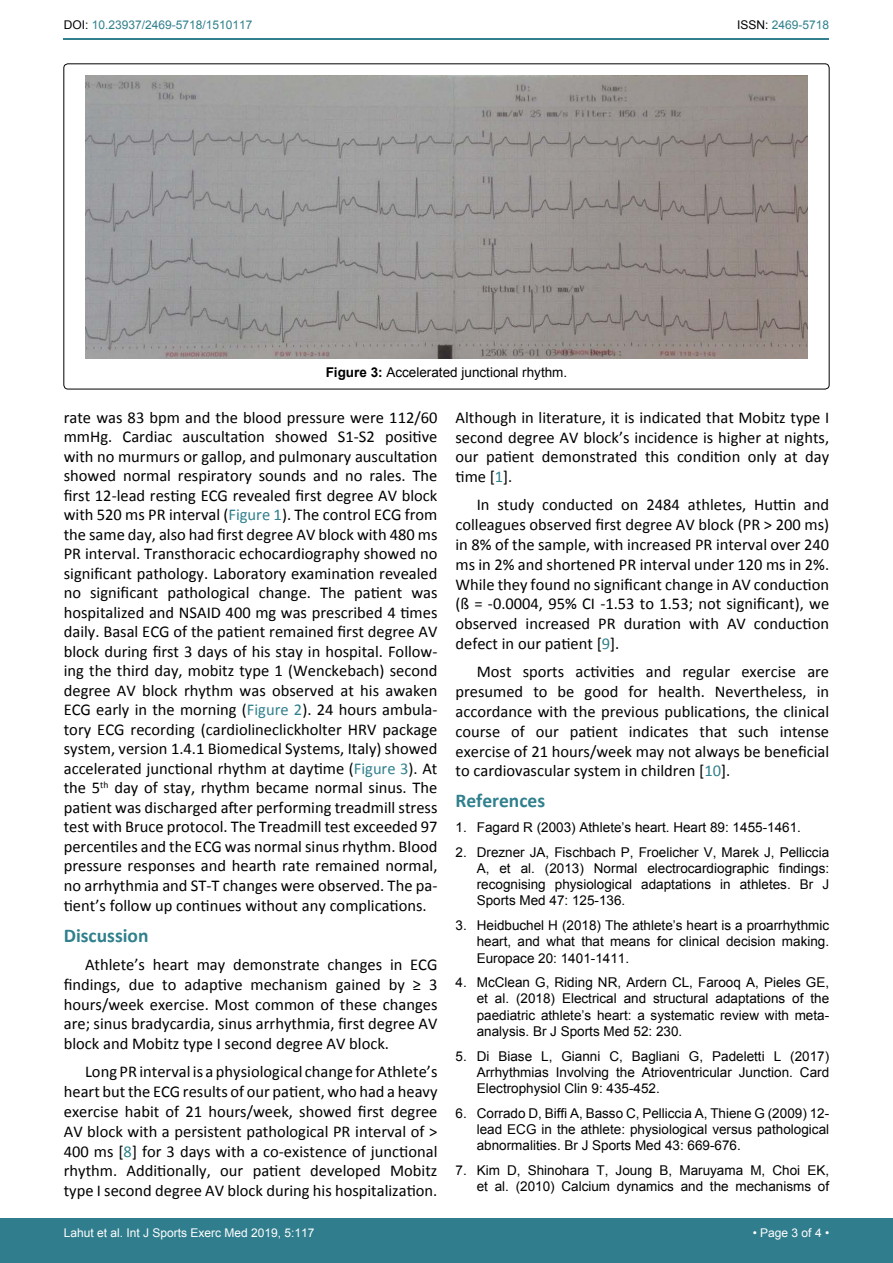
<style>
.page{position:relative;width:893px;height:1263px;background:#fff}
.page>*{position:absolute;margin:0;border:0;box-sizing:border-box;transform-origin:0 0}
.t1{font:700 19.5px "Calibri";color:#30808d}
.t2{font:16.5px/19.8px "Calibri";color:#000;text-align:justify}
.t3{font:13.5px/16.2px "Arial";color:#000;text-align:justify}
.t4{font:12px "Arial";color:#fff}
.t5{font:12px "Arial";color:#30808d}
.s1{color:#000}
.s2{font-weight:700}
.s3{color:#30808d}
</style>
<div class="page">
<hr style="left:64px;top:38px;width:765px;height:2px;background:#30808d">
<div style="left:0;top:1218px;width:893px;height:45px;background:#307d8d"></div>
<img style="left:85px;top:76px;width:723px;height:283px">
<p class="t5" style="left:64px;top:17px;width:190px"><span class="s1">DOI:</span> 10.23937/2469-5718/1510117</p>
<p class="t5" style="left:737px;top:17px;width:94px"><span class="s1">ISSN:</span> 2469-5718</p>
<p class="t3" style="left:326px;top:364px;width:243px"><span class="s2">Figure 3:</span> Accelerated junctional rhythm.</p>
<p class="t2" style="left:64px;top:408px;width:375px">rate was 83 bpm and the blood pressure were 112/60 mmHg. Cardiac auscultation showed S1-S2 positive with no murmurs or gallop, and pulmonary auscultation showed normal respiratory sounds and no rales. The first 12-lead resting ECG revealed first degree AV block with 520 ms PR interval (<span class="s3">Figure 1</span>). The control ECG from the same day, also had first degree AV block with 480 ms PR interval. Transthoracic echocardiography showed no significant pathology. Laboratory examination revealed no significant pathological change. The patient was hospitalized and NSAID 400 mg was prescribed 4 times daily. Basal ECG of the patient remained first degree AV block during first 3 days of his stay in hospital. Follow&shy;ing the third day, mobitz type 1 (Wenckebach) second degree AV block rhythm was observed at his awaken ECG early in the morning (<span class="s3">Figure 2</span>). 24 hours ambula&shy;tory ECG recording (cardiolineclickholter HRV package system, version 1.4.1 Biomedical Systems, Italy) showed accelerated junctional rhythm at daytime (<span class="s3">Figure 3</span>). At the 5<sup>th</sup> day of stay, rhythm became normal sinus. The patient was discharged after performing treadmill stress test with Bruce protocol. The Treadmill test exceeded 97 percentiles and the ECG was normal sinus rhythm. Blood pressure responses and hearth rate remained normal, no arrhythmia and ST-T changes were observed. The pa&shy;tient’s follow up continues without any complications.</p>
<p class="t1" style="left:64px;top:923px;width:86px">Discussion</p>
<p class="t2" style="left:64px;top:954px;width:375px;text-indent:21px">Athlete’s heart may demonstrate changes in ECG findings, due to adaptive mechanism gained by ≥ 3 hours/week exercise. Most common of these changes are; sinus bradycardia, sinus arrhythmia, first degree AV block and Mobitz type I second degree AV block.</p>
<p class="t2" style="left:64px;top:1062px;width:375px;text-indent:21px">Long PR interval is a physiological change for Athlete’s heart but the ECG results of our patient, who had a heavy exercise habit of 21 hours/week, showed first degree AV block with a persistent pathological PR interval of &gt; 400 ms [<span class="s3">8</span>] for 3 days with a co-existence of junctional rhythm. Additionally, our patient developed Mobitz type I second degree AV block during his hospitalization.</p>
<p class="t2" style="left:455px;top:407px;width:375px">Although in literature, it is indicated that Mobitz type I second degree AV block’s incidence is higher at nights, our patient demonstrated this condition only at day time [<span class="s3">1</span>].</p>
<p class="t2" style="left:455px;top:495px;width:375px;text-indent:21px">In study conducted on 2484 athletes, Huttin and colleagues observed first degree AV block (PR &gt; 200 ms) in 8% of the sample, with increased PR interval over 240 ms in 2% and shortened PR interval under 120 ms in 2%.<br>While they found no significant change in AV conduction (ß = -0.0004, 95% CI -1.53 to 1.53; not significant), we observed increased PR duration with AV conduction defect in our patient [<span class="s3">9</span>].</p>
<p class="t2" style="left:455px;top:662px;width:375px;text-indent:21px">Most sports activities and regular exercise are presumed to be good for health. Nevertheless, in accordance with the previous publications, the clinical course of our patient indicates that such intense exercise of 21 hours/week may not always be beneficial to cardiovascular system in children [<span class="s3">10</span>].</p>
<p class="t1" style="left:455px;top:788px;width:91px">References</p>
<p class="t3" style="left:455px;top:819px;width:347px">1. Fagard R (2003) Athlete’s heart. Heart 89: 1455-1461.</p>
<p class="t3" style="left:477px;top:844px;width:354px;text-indent:-21px">2. Drezner JA, Fischbach P, Froelicher V, Marek J, Pelliccia A, et al. (2013) Normal electrocardiographic findings: recognising physiological adaptations in athletes. Br J Sports Med 47: 125-136.</p>
<p class="t3" style="left:477px;top:917px;width:354px;text-indent:-21px">3. Heidbuchel H (2018) The athlete’s heart is a proarrhythmic heart, and what that means for clinical decision making.<br>Europace 20: 1401-1411.</p>
<p class="t3" style="left:477px;top:974px;width:354px;text-indent:-21px">4. McClean G, Riding NR, Ardern CL, Farooq A, Pieles GE, et al. (2018) Electrical and structural adaptations of the paediatric athlete’s heart: a systematic review with meta&shy;analysis. Br J Sports Med 52: 230.</p>
<p class="t3" style="left:477px;top:1048px;width:354px;text-indent:-21px">5. Di Biase L, Gianni C, Bagliani G, Padeletti L (2017)<br>Arrhythmias Involving the Atrioventricular Junction. Card Electrophysiol Clin 9: 435-452.</p>
<p class="t3" style="left:477px;top:1105px;width:354px;text-indent:-21px">6. Corrado D, Biffi A, Basso C, Pelliccia A, Thiene G (2009) 12- lead ECG in the athlete: physiological versus pathological abnormalities. Br J Sports Med 43: 669-676.</p>
<p class="t3" style="left:455px;top:1162px;width:375px;text-align:right">7. Kim D, Shinohara T, Joung B, Maruyama M, Choi EK, et al. (2010) Calcium dynamics and the mechanisms of</p>
<p class="t4" style="left:64px;top:1225px;width:252px">Lahut et al. Int J Sports Exerc Med 2019, 5:117</p>
<p class="t4" style="left:753px;top:1225px;width:78px">• Page 3 of 4 •</p>
</div>
